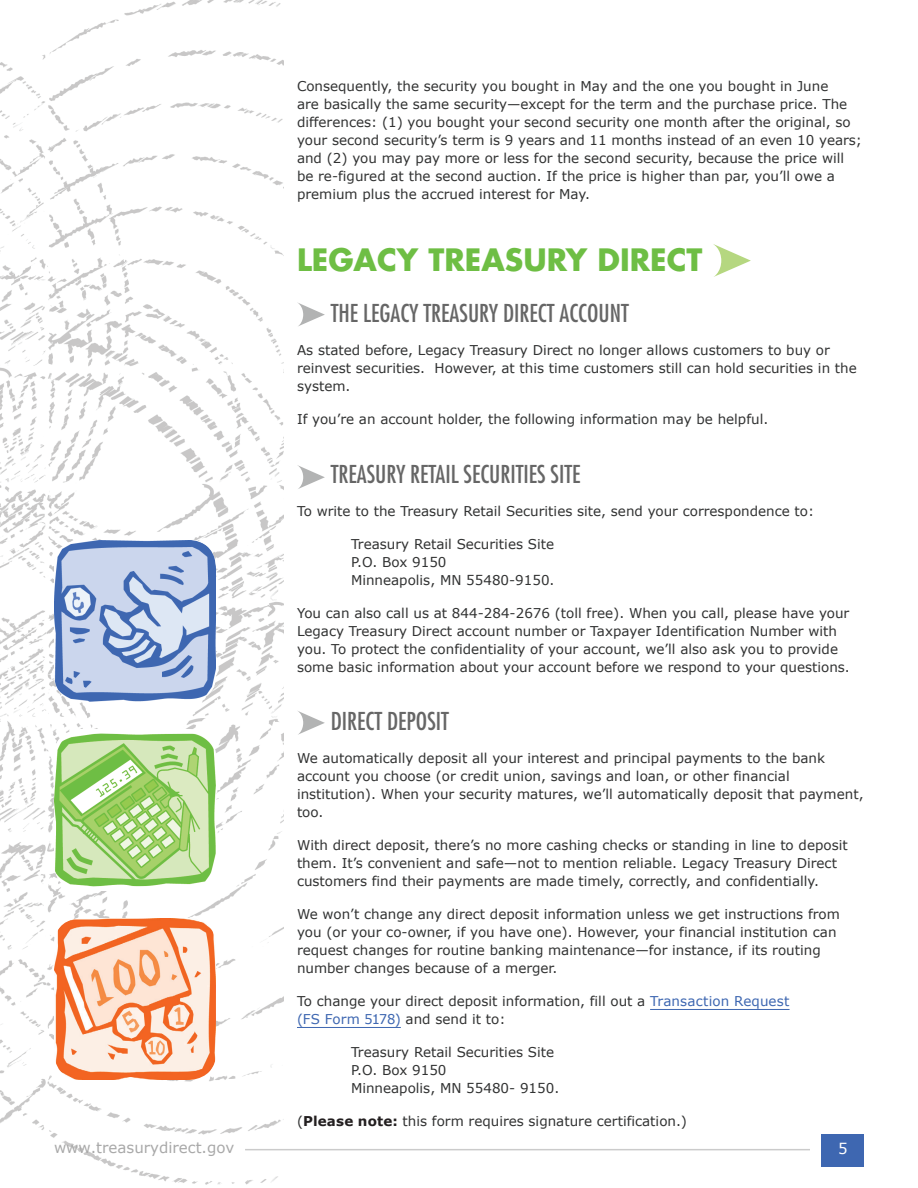
<style>
.page{position:relative;width:918px;height:1188px;background:#fff}
.page>*{position:absolute;margin:0;border:0;box-sizing:border-box;transform-origin:0 0}
.t1{font:700 30px "Futura Std";color:#6ebe44}
.t2{font:condensed 24px "Futura Std";color:#666}
.t3{font:15px "Verdana";color:#a9a9a9}
.t4{font:15px "Verdana";color:#fff}
.t5{font:13.5px/18px "Verdana";color:#313232}
.s1{color:#3e67b1}
.s2{font-weight:700;color:#231f20}
</style>
<div class="page">
<hr style="left:650px;top:1009px;width:140px;height:1px;background:#3e67b1">
<hr style="left:297px;top:1027px;width:104px;height:1px;background:#3e67b1">
<img style="left:0;top:0;width:284px;height:1185px">
<img style="left:54px;top:540px;width:162px;height:162px">
<div style="left:54px;top:729px;width:162px;height:162px;background:#fff;border-radius:27px"></div>
<img style="left:54px;top:734px;width:162px;height:152px">
<img style="left:54px;top:918px;width:162px;height:162px">
<svg style="left:297px;top:302px;width:28px;height:25px"></svg>
<svg style="left:297px;top:465px;width:28px;height:24px"></svg>
<svg style="left:298px;top:711px;width:27px;height:24px"></svg>
<svg style="left:713px;top:244px;width:38px;height:33px"></svg>
<div style="left:822px;top:1134px;width:42px;height:32px;background:#3e67b1"></div>
<hr style="left:245px;top:1149px;width:565px;height:1px;background:#cbcbcb">
<p class="t5" style="left:297px;top:77px;width:567px">Consequently, the security you bought in May and the one you bought in June<br>are basically the same security—except for the term and the purchase price. The differences: (1) you bought your second security one month after the original, so your second security’s term is 9 years and 11 months instead of an even 10 years; and (2) you may pay more or less for the second security, because the price will be re-figured at the second auction. If the price is higher than par, you’ll owe a premium plus the accrued interest for May.</p>
<h1 class="t1" style="left:297px;top:240px;width:407px">LEGACY TREASURY DIRECT</h1>
<h2 class="t2" style="left:331px;top:299px;width:300px">THE LEGACY TREASURY DIRECT ACCOUNT</h2>
<p class="t5" style="left:297px;top:341px;width:561px">As stated before, Legacy Treasury Direct no longer allows customers to buy or reinvest securities. However, at this time customers still can hold securities in the system.</p>
<p class="t5" style="left:297px;top:410px;width:473px">If you’re an account holder, the following information may be helpful.</p>
<h2 class="t2" style="left:331px;top:459px;width:251px">TREASURY RETAIL SECURITIES SITE</h2>
<p class="t5" style="left:297px;top:502px;width:519px">To write to the Treasury Retail Securities site, send your correspondence to:</p>
<p class="t5" style="left:351px;top:535px;width:205px">Treasury Retail Securities Site<br>P.O. Box 9150<br>Minneapolis, MN 55480-9150.</p>
<p class="t5" style="left:297px;top:604px;width:554px">You can also call us at 844-284-2676 (toll free). When you call, please have your Legacy Treasury Direct account number or Taxpayer Identification Number with you. To protect the confidentiality of your account, we’ll also ask you to provide some basic information about your account before we respond to your questions.</p>
<h2 class="t2" style="left:331px;top:707px;width:120px">DIRECT DEPOSIT</h2>
<p class="t5" style="left:297px;top:749px;width:568px">We automatically deposit all your interest and principal payments to the bank account you choose (or credit union, savings and loan, or other financial institution). When your security matures, we’ll automatically deposit that payment, too.</p>
<p class="t5" style="left:297px;top:836px;width:552px">With direct deposit, there’s no more cashing checks or standing in line to deposit them. It’s convenient and safe—not to mention reliable. Legacy Treasury Direct customers find their payments are made timely, correctly, and confidentially.</p>
<p class="t5" style="left:297px;top:905px;width:544px">We won’t change any direct deposit information unless we get instructions from you (or your co-owner, if you have one). However, your financial institution can request changes for routine banking maintenance—for instance, if its routing number changes because of a merger.</p>
<p class="t5" style="left:297px;top:992px;width:494px">To change your direct deposit information, fill out a <span class="s1">Transaction Request (FS Form 5178)</span> and send it to:</p>
<p class="t5" style="left:351px;top:1043px;width:210px">Treasury Retail Securities Site<br>P.O. Box 9150<br>Minneapolis, MN 55480- 9150.</p>
<p class="t5" style="left:297px;top:1112px;width:392px">(<span class="s2">Please note:</span> this form requires signature certification.)</p>
<p class="t3" style="left:54px;top:1137px;width:182px">www.treasurydirect.gov</p>
<p class="t4" style="left:838px;top:1138px;width:11px">5</p>
</div>
